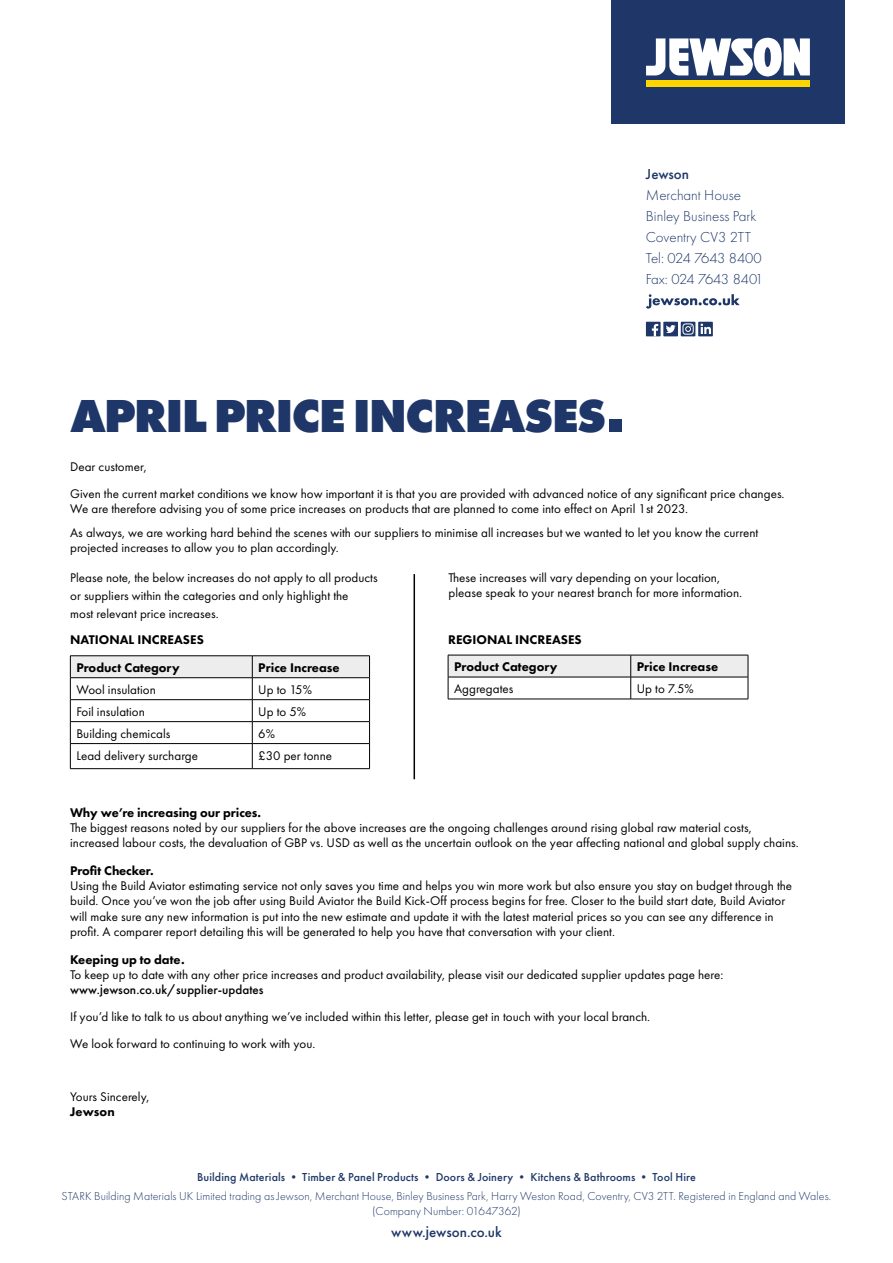
<style>
.page{position:relative;width:893px;height:1263px;background:#fff}
.page>*{position:absolute;margin:0;border:0;box-sizing:border-box;transform-origin:0 0}
.t1{font:800 48px "Futura PT";letter-spacing:-.04em;color:#1e3768}
.t2{font:300 15px/21px "Futura PT";color:#1e3768}
.t3{font:500 15px "Futura PT";color:#1e3768}
.t4{font:13.05px/15.1px "Futura PT";letter-spacing:.005em;color:#000}
.t5{font:800 13.05px "Futura PT";color:#000}
.t6{font:300 12px/15px "Futura PT";letter-spacing:.005em;color:#1e3768;text-align:center}
.t7{font:500 12px "Futura PT";letter-spacing:.01em;color:#1e3768}
.s1{font-weight:500}
.s2{font-family:"DIN Alternate";font-weight:700}
</style>
<div class="page">
<div style="left:611px;top:2px;width:234px;height:121px;background:#1e3768"></div>
<svg style="left:646px;top:38px;width:164px;height:38px"></svg>
<div style="left:646px;top:80px;width:164px;height:6px;background:#ffd500"></div>
<div style="left:609px;top:420px;width:13px;height:12px;background:#1e3768"></div>
<svg style="left:646px;top:294px;width:94px;height:15px"></svg>
<div style="left:681px;top:322px;width:14px;height:14px;background:#1e3768"></div>
<svg style="left:682px;top:323px;width:12px;height:12px"></svg>
<div style="left:663px;top:322px;width:15px;height:14px;background:#1e3768"></div>
<svg style="left:666px;top:325px;width:10px;height:8px"></svg>
<div style="left:646px;top:322px;width:15px;height:14px;background:#1e3768"></div>
<svg style="left:652px;top:324px;width:6px;height:12px"></svg>
<svg style="left:698px;top:322px;width:15px;height:14px"></svg>
<svg style="left:701px;top:324px;width:10px;height:10px"></svg>
<svg style="left:70px;top:656px;width:300px;height:112px"></svg>
<hr style="left:70px;top:655px;width:182px;height:1px;background:#000">
<hr style="left:252px;top:655px;width:118px;height:1px;background:#000">
<hr style="left:70px;top:677px;width:182px;height:1px;background:#000">
<hr style="left:252px;top:677px;width:118px;height:1px;background:#000">
<hr style="left:70px;top:699px;width:182px;height:1px;background:#000">
<hr style="left:252px;top:699px;width:118px;height:1px;background:#000">
<hr style="left:70px;top:721px;width:182px;height:1px;background:#000">
<hr style="left:252px;top:721px;width:118px;height:1px;background:#000">
<hr style="left:70px;top:743px;width:182px;height:1px;background:#000">
<hr style="left:252px;top:743px;width:118px;height:1px;background:#000">
<hr style="left:70px;top:768px;width:182px;height:1px;background:#000">
<hr style="left:252px;top:768px;width:118px;height:1px;background:#000">
<svg style="left:448px;top:655px;width:301px;height:44px"></svg>
<hr style="left:448px;top:655px;width:183px;height:1px;background:#000">
<hr style="left:631px;top:655px;width:117px;height:1px;background:#000">
<hr style="left:448px;top:677px;width:183px;height:1px;background:#000">
<hr style="left:631px;top:677px;width:117px;height:1px;background:#000">
<hr style="left:448px;top:699px;width:183px;height:1px;background:#000">
<hr style="left:631px;top:699px;width:117px;height:1px;background:#000">
<hr style="left:414px;top:574px;width:1px;height:205px;background:#000">
<p class="t3" style="left:646px;top:165px;width:45px">Jewson</p>
<p class="t2" style="left:646px;top:185px;width:119px">Merchant House<br>Binley Business Park<br>Coventry CV3 2TT<br>Tel: 024 7643 8400<br>Fax: 024 7643 8401</p>
<h1 class="t1" style="left:70px;top:385px;width:538px">APRIL PRICE INCREASES</h1>
<p class="t4" style="left:70px;top:454px;width:716px;line-height:26.7px">Dear customer,<br>Given the current market conditions we know how important it is that you are provided with advanced notice of any significant price changes.</p>
<p class="t4" style="left:70px;top:497px;width:690px;line-height:23.9px">We are therefore advising you of some price increases on products that are planned to come into effect on April 1st 2023.<br>As always, we are working hard behind the scenes with our suppliers to minimise all increases but we wanted to let you know the current</p>
<p class="t4" style="left:70px;top:540px;width:270px">projected increases to allow you to plan accordingly.</p>
<p class="t4" style="left:70px;top:569px;width:309px;line-height:17.7px">Please note, the below increases do not apply to all products or suppliers within the categories and only highlight the<br>most relevant price increases.</p>
<p class="t5" style="left:70px;top:631px;width:135px">NATIONAL INCREASES</p>
<p class="t5" style="left:448px;top:631px;width:135px">REGIONAL INCREASES</p>
<p class="t4" style="left:449px;top:570px;width:295px">These increases will vary depending on your location, please speak to your nearest branch for more information.</p>
<p class="t5" style="left:76px;top:659px;width:105px">Product Category</p>
<p class="t5" style="left:258px;top:659px;width:83px">Price Increase</p>
<p class="t4" style="left:76px;top:682px;width:81px">Wool insulation</p>
<p class="t4" style="left:258px;top:682px;width:55px">Up to 15%</p>
<p class="t4" style="left:76px;top:704px;width:70px">Foil insulation</p>
<p class="t4" style="left:258px;top:704px;width:49px">Up to 5%</p>
<p class="t4" style="left:76px;top:725px;width:96px">Building chemicals</p>
<p class="t4" style="left:258px;top:725px;width:18px">6%</p>
<p class="t4" style="left:76px;top:747px;width:123px">Lead delivery surcharge</p>
<p class="t4" style="left:258px;top:747px;width:75px">£30 per tonne</p>
<p class="t5" style="left:454px;top:658px;width:105px">Product Category</p>
<p class="t5" style="left:637px;top:658px;width:83px">Price Increase</p>
<p class="t4" style="left:454px;top:681px;width:61px">Aggregates</p>
<p class="t4" style="left:637px;top:681px;width:59px">Up to 7.5%</p>
<p class="t5" style="left:70px;top:804px;width:193px">Why we’re increasing our prices.</p>
<p class="t4" style="left:70px;top:820px;width:730px">The biggest reasons noted by our suppliers for the above increases are the ongoing challenges around rising global raw material costs, increased labour costs, the devaluation of GBP vs. USD as well as the uncertain outlook on the year affecting national and global supply chains.</p>
<p class="t5" style="left:70px;top:863px;width:85px">Profit Checker.</p>
<p class="t4" style="left:70px;top:878px;width:723px">Using the Build Aviator estimating service not only saves you time and helps you win more work but also ensure you stay on budget through the build. Once you’ve won the job after using Build Aviator the Build Kick-Off process begins for free. Closer to the build start date, Build Aviator will make sure any new information is put into the new estimate and update it with the latest material prices so you can see any difference in profit. A comparer report detailing this will be generated to help you have that conversation with your client.</p>
<p class="t5" style="left:70px;top:951px;width:116px">Keeping up to date.</p>
<p class="t4" style="left:70px;top:967px;width:655px">To keep up to date with any other price increases and product availability, please visit our dedicated supplier updates page here: <span class="s1">www.</span><span class="s2">j</span><span class="s1">ewson.co.uk/supplier-updates</span></p>
<p class="t4" style="left:70px;top:1003px;width:582px;line-height:26.7px">If you’d like to talk to us about anything we’ve included within this letter, please get in touch with your local branch.<br>We look forward to continuing to work with you.</p>
<p class="t4" style="left:70px;top:1089px;width:81px">Yours Sincerely,</p>
<p class="t5" style="left:70px;top:1104px;width:46px">Jewson</p>
<p class="t7" style="left:197px;top:1169px;width:500px">Building Materials • Timber &amp; Panel Products • Doors &amp; Joinery • Kitchens &amp; Bathrooms • Tool Hire</p>
<p class="t6" style="left:62px;top:1188px;width:771px">STARK Building Materials UK Limited trading as Jewson, Merchant House, Binley Business Park, Harry Weston Road, Coventry, CV3 2TT. Registered in England and Wales. (Company Number: 01647362)</p>
<p class="t3" style="left:391px;top:1223px;width:112px">www.<span class="s2">j</span>ewson.co.uk</p>
</div>
